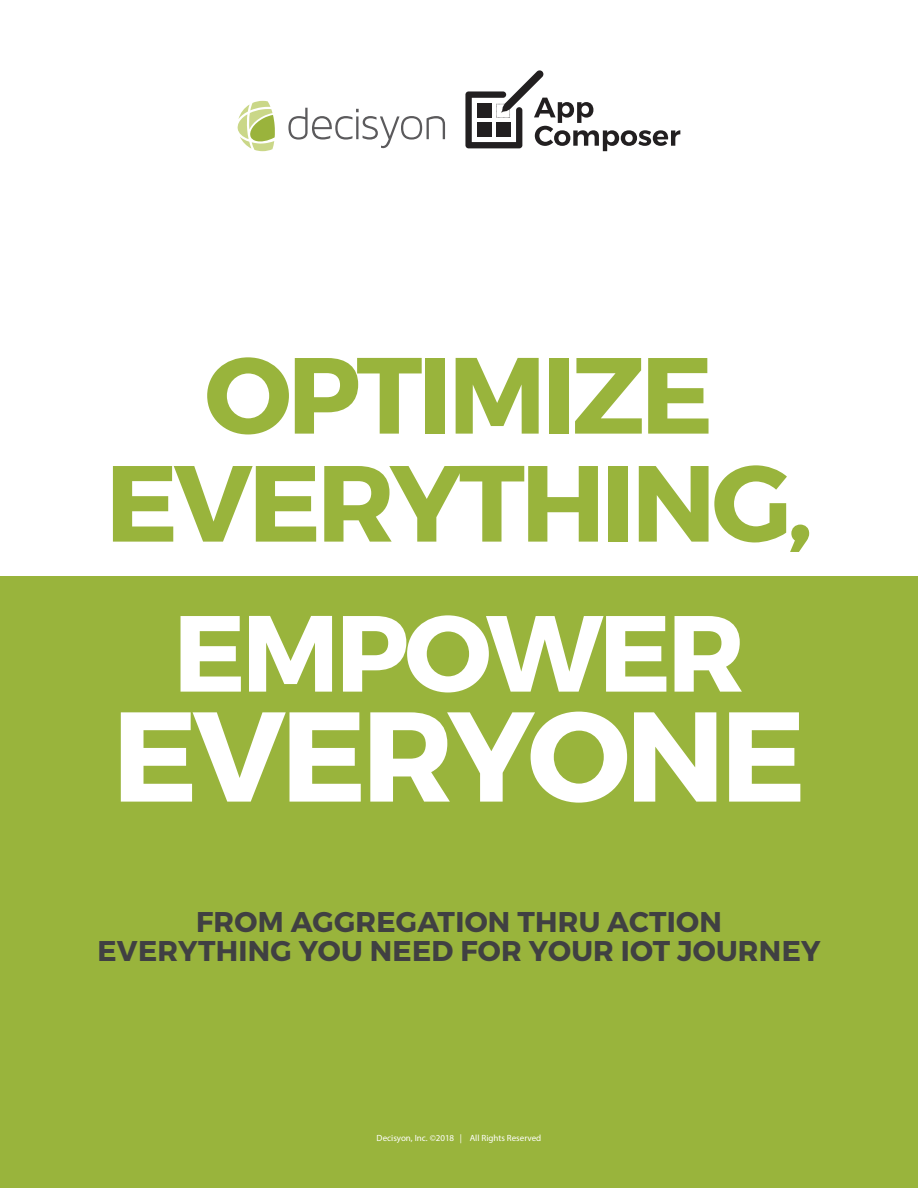
<style>
.page{position:relative;width:918px;height:1188px;background:#fff}
.page>*{position:absolute;margin:0;border:0;box-sizing:border-box;transform-origin:0 0}
.t1{font:700 127.5px "Montserrat";letter-spacing:-.04em;color:#fff}
.t2{font:700 108px/108px "Montserrat";letter-spacing:-.04em;color:#99b43c;text-align:center}
.t3{font:700 108px "Montserrat";letter-spacing:-.04em;color:#fff}
.t4{font:700 28.5px/28.5px "Montserrat";letter-spacing:.01em;color:#404042;text-align:center}
.t5{font:9px "Myriad Pro";color:#fff}
</style>
<div class="page">
<div style="left:0;top:577px;width:918px;height:611px;background:#99b43c"></div>
<svg style="left:465px;top:70px;width:215px;height:81px"></svg>
<svg style="left:237px;top:101px;width:38px;height:50px"></svg>
<svg style="left:288px;top:108px;width:157px;height:40px"></svg>
<h2 class="t2" style="left:105px;top:343px;width:709px">OPTIMIZE<br>EVERYTHING,</h2>
<h2 class="t3" style="left:173px;top:586px;width:574px">EMPOWER</h2>
<h1 class="t1" style="left:112px;top:677px;width:696px">EVERYONE</h1>
<p class="t4" style="left:97px;top:908px;width:725px">FROM AGGREGATION THRU ACTION<br>EVERYTHING YOU NEED FOR YOUR IOT JOURNEY</p>
<p class="t5" style="left:377px;top:1132px;width:166px">Decisyon, Inc. ©2018 | All Rights Reserved</p>
</div>
